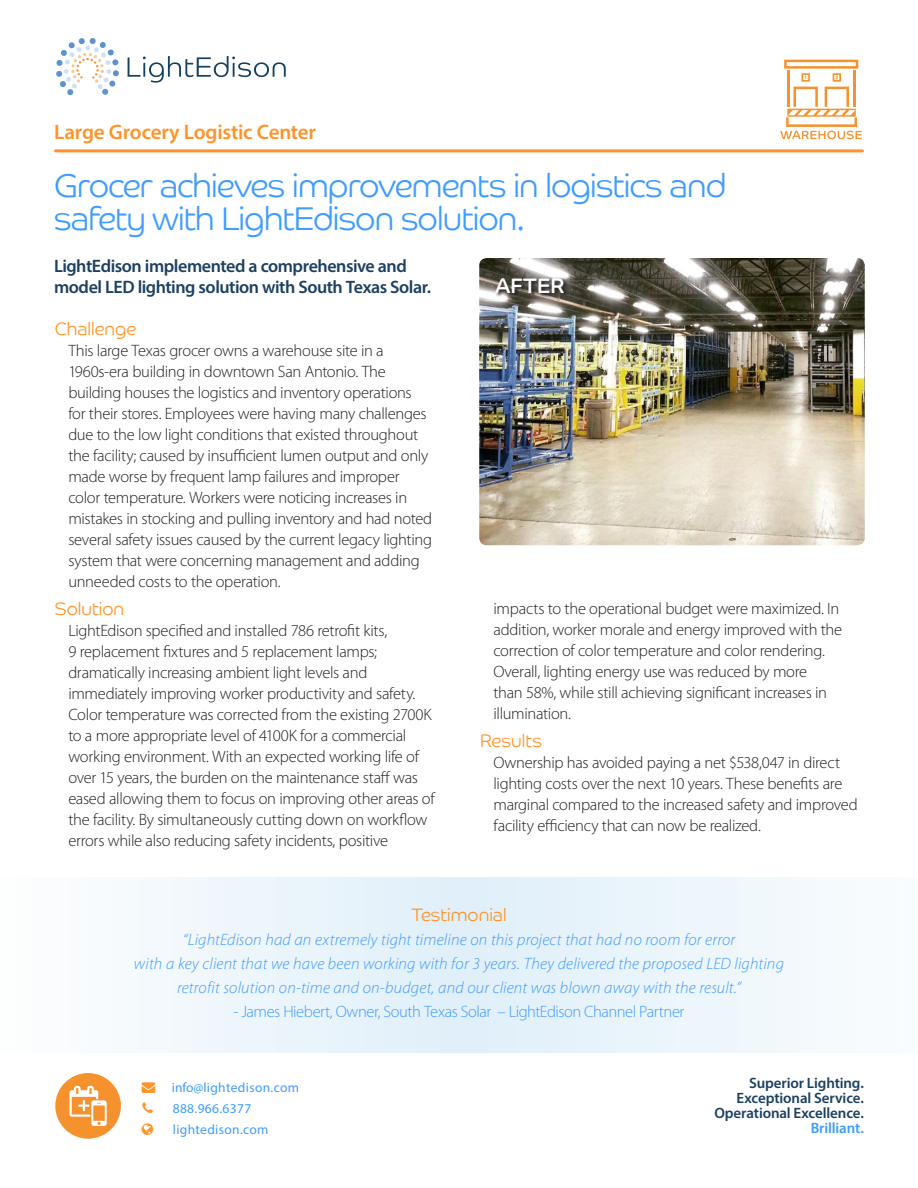
<style>
.page{position:relative;width:918px;height:1188px;background:#fff}
.page>*{position:absolute;margin:0;border:0;box-sizing:border-box;transform-origin:0 0}
.t1{font:300 33px/33px "Co Headline";letter-spacing:-.025em;color:#409cff}
.t2{font:600 21px "Myriad Pro";letter-spacing:-.01em;color:#ff9329}
.t3{font:21px "Co Headline";letter-spacing:.01em;color:#fff}
.t4{font:600 18px/21.6px "Myriad Pro";letter-spacing:-.025em;color:#1c4060}
.t5{font:300 18px "Co Headline";letter-spacing:.005em;color:#ff9329}
.t6{font:300 16.5px/21px "Myriad Pro";letter-spacing:-.02em;color:#231f20}
.t7{font:italic 300 16.5px/24px "Myriad Pro";letter-spacing:.01em;color:#409cff;text-align:center}
.t8{font:300 16.5px "Myriad Pro";letter-spacing:-.03em;color:#409cff}
.t9{font:600 15px/15px "Myriad Pro";letter-spacing:-.01em;color:#1c4060;text-align:right}
.t10{font:13.5px "Myriad Pro";letter-spacing:.025em;color:#409cff}
.s1{color:#ff9329}
.s2{color:#409cff}
</style>
<div class="page">
<div style="left:0;top:878px;width:918px;height:175px;background:linear-gradient(to right,#f0f7fc,#ebf5fb)"></div>
<hr style="left:56px;top:149px;width:806px;height:3px;background:#ff9329">
<svg style="left:56px;top:38px;width:63px;height:58px"></svg>
<svg style="left:128px;top:56px;width:158px;height:27px"></svg>
<img style="left:479px;top:258px;width:386px;height:287px">
<div style="left:55px;top:1073px;width:66px;height:66px;background:#f6922e;border-radius:50%"></div>
<svg style="left:70px;top:1086px;width:37px;height:40px"></svg>
<svg style="left:780px;top:60px;width:82px;height:79px"></svg>
<svg style="left:495px;top:277px;width:75px;height:20px"></svg>
<p class="t2" style="left:54px;top:118px;width:264px">Large Grocery Logistic Center</p>
<p class="t1" style="left:54px;top:169px;width:674px">Grocer achieves improvements in logistics and safety with LightEdison solution.</p>
<p class="t4" style="left:54px;top:254px;width:379px">LightEdison implemented a comprehensive and model LED lighting solution with South Texas Solar.</p>
<p class="t5" style="left:55px;top:318px;width:83px">Challenge</p>
<p class="t6" style="left:68px;top:340px;width:365px">This large Texas grocer owns a warehouse site in a 1960s-era building in downtown San Antonio. The building houses the logistics and inventory operations for their stores. Employees were having many challenges due to the low light conditions that existed throughout the facility; caused by insufficient lumen output and only made worse by frequent lamp failures and improper color temperature. Workers were noticing increases in mistakes in stocking and pulling inventory and had noted several safety issues caused by the current legacy lighting system that were concerning management and adding unneeded costs to the operation.</p>
<p class="t5" style="left:55px;top:598px;width:71px">Solution</p>
<p class="t6" style="left:68px;top:620px;width:368px">LightEdison specified and installed 786 retrofit kits,<br>9 replacement fixtures and 5 replacement lamps; dramatically increasing ambient light levels and immediately improving worker productivity and safety.<br>Color temperature was corrected from the existing 2700K to a more appropriate level of 4100K for a commercial working environment. With an expected working life of over 15 years, the burden on the maintenance staff was eased allowing them to focus on improving other areas of the facility. By simultaneously cutting down on workflow errors while also reducing safety incidents, positive</p>
<p class="t3" style="left:495px;top:273px;width:71px">AFTER</p>
<p class="t6" style="left:494px;top:598px;width:350px">impacts to the operational budget were maximized. In addition, worker morale and energy improved with the correction of color temperature and color rendering.<br>Overall, lighting energy use was reduced by more<br>than 58%, while still achieving significant increases in illumination.</p>
<p class="t5" style="left:480px;top:730px;width:63px">Results</p>
<p class="t6" style="left:494px;top:752px;width:366px">Ownership has avoided paying a net $538,047 in direct lighting costs over the next 10 years. These benefits are marginal compared to the increased safety and improved facility efficiency that can now be realized.</p>
<p class="t5" style="left:411px;top:904px;width:97px">Testimonial</p>
<p class="t7" style="left:134px;top:928px;width:651px">“LightEdison had an extremely tight timeline on this project that had no room for error<br>with a key client that we have been working with for 3 years. They delivered the proposed LED lighting retrofit solution on-time and on-budget, and our client was blown away with the result.”</p>
<p class="t8" style="left:234px;top:1002px;width:452px">- James Hiebert, Owner, South Texas Solar – LightEdison Channel Partner</p>
<p class="t10" style="left:142px;top:1079px;width:159px"><span class="s1">→</span> info@lightedison.com</p>
<p class="t10" style="left:173px;top:1100px;width:80px">888.966.6377</p>
<p class="t10" style="left:173px;top:1121px;width:97px">lightedison.com</p>
<p class="t9" style="left:749px;top:1075px;width:116px">Superior Lighting.</p>
<p class="t9" style="left:737px;top:1090px;width:129px">Exceptional Service.</p>
<p class="t9" style="left:714px;top:1105px;width:151px">Operational Excellence.<br><span class="s2">Brilliant.</span></p>
</div>
